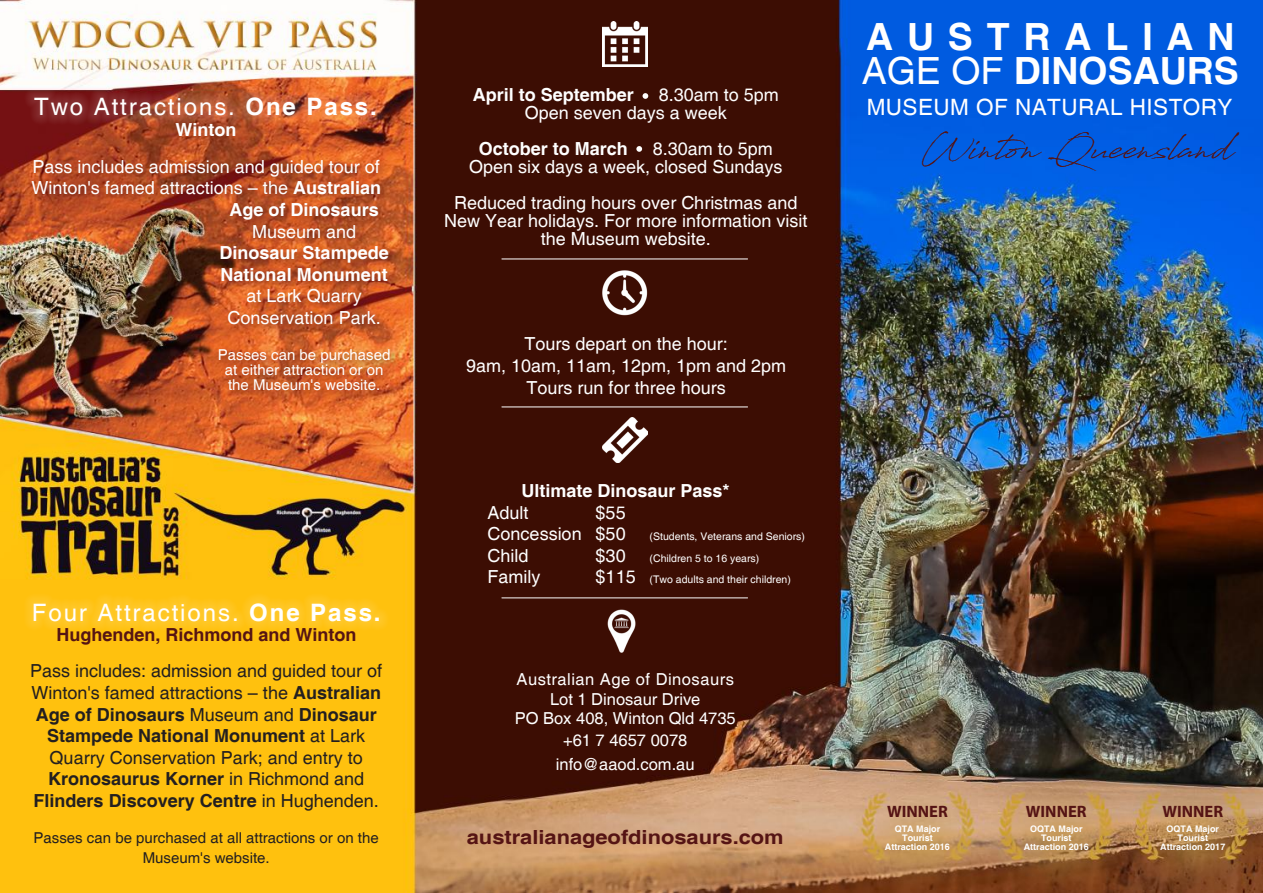
<style>
.page{position:relative;width:1263px;height:893px;background:#fff}
.page>*{position:absolute;margin:0;border:0;box-sizing:border-box;transform-origin:0 0}
.Sub_Head_Style{font:39px "Antro Vectra";color:#551414}
.Sub_Head_Style-2{font:700 37.5px "Helvetica";color:#fff}
.Sub_Head_Style-3{font:700 37.5px "Helvetica";letter-spacing:.37em;color:#fff}
.Sub_Head_Style-4{font:24px "Helvetica";letter-spacing:.08em;color:#fff}
.Sub_Head_Style-5{font:22.5px "Helvetica";letter-spacing:.02em;color:#fff}
.Sub_Head_Style-6{font:700 19.5px "Helvetica";color:#551414;scale:1.12 1}
.Sub_Head_Style-7{font:18px/18px "Helvetica";color:#fff;text-align:center}
.Sub_Head_Style-8{font:18px/21.6px "Helvetica";color:#231f20;text-align:center}
.Sub_Head_Style-9{font:700 18px "Helvetica";color:#fff}
.Sub_Head_Style-10{font:700 18px "Helvetica";color:#551414}
.t1{font:16.5px/19.8px "Helvetica";color:#fff;text-align:center}
.Sub_Head_Style-11{font:700 16.5px "Myriad Pro";color:#551414}
.Sub_Head_Style-12{font:15px/15px "Helvetica";color:#fff;text-align:center}
.Sub_Head_Style-13{font:15px/19.8px "Helvetica";color:#231f20;text-align:center}
.Sub_Head_Style-14{font:10.5px "Helvetica";color:#fff}
.Sub_Head_Style-15{font:700 9px/9px "Helvetica";color:#fff;text-align:center}
.s1{font-weight:700}
.s2{font-size:18px}
.s3{font-weight:400}
</style>
<div class="page">
<img style="left:0;top:0;width:1263px;height:893px">
<svg style="left:849px;top:786px;width:139px;height:107px;background:#b98a5b"></svg>
<svg style="left:988px;top:786px;width:136px;height:107px;background:#ac7b4d"></svg>
<svg style="left:1124px;top:786px;width:139px;height:107px;background:#a27246"></svg>
<svg style="left:642px;top:93px;width:6px;height:6px"></svg>
<svg style="left:636px;top:146px;width:6px;height:6px"></svg>
<img style="left:602px;top:21px;width:45px;height:45px">
<img style="left:602px;top:271px;width:45px;height:45px">
<img style="left:602px;top:418px;width:45px;height:45px">
<img style="left:600px;top:608px;width:45px;height:46px">
<hr style="left:502px;top:259px;width:246px;height:1px;background:#fff">
<hr style="left:502px;top:406px;width:246px;height:1px;background:#fff">
<hr style="left:502px;top:407px;width:246px;height:1px;background:#fff">
<hr style="left:502px;top:597px;width:246px;height:1px;background:#fff">
<hr style="left:502px;top:598px;width:246px;height:1px;background:#fff">
<div style="left:23px;top:593px;width:367px;height:39px;background:#fff;opacity:.26"></div>
<div style="left:24px;top:87px;width:362px;height:39px;background:#fff;opacity:.26"></div>
<div style="left:27px;top:155px;width:374px;height:246px;background:#551414;opacity:.75"></div>
<p class="Sub_Head_Style-4" style="left:34px;top:93px;width:344px">Two Attractions. <span class="s1">One Pass.</span></p>
<p class="Sub_Head_Style-9" style="left:175px;top:119px;width:62px">Winton</p>
<p class="Sub_Head_Style-7" style="left:33px;top:158px;width:349px">Pass includes admission and guided tour of</p>
<p class="Sub_Head_Style-7" style="left:31px;top:180px;width:351px">Winton's famed attractions – the <span class="s1">Australian</span></p>
<p class="Sub_Head_Style-9" style="left:230px;top:199px;width:151px">Age of Dinosaurs</p>
<p class="Sub_Head_Style-7" style="left:252px;top:223px;width:106px">Museum and</p>
<p class="Sub_Head_Style-9" style="left:220px;top:242px;width:171px">Dinosaur Stampede</p>
<p class="Sub_Head_Style-9" style="left:221px;top:263px;width:169px">National Monument</p>
<p class="Sub_Head_Style-7" style="left:247px;top:288px;width:117px">at Lark Quarry</p>
<p class="Sub_Head_Style-7" style="left:228px;top:309px;width:155px">Conservation Park.</p>
<p class="Sub_Head_Style-12" style="left:218px;top:348px;width:174px">Passes can be purchased at either attraction or on the Museum's website.</p>
<p class="Sub_Head_Style-4" style="left:32px;top:599px;width:350px">Four Attractions. <span class="s1">One Pass.</span></p>
<p class="Sub_Head_Style-10" style="left:57px;top:624px;width:302px">Hughenden, Richmond and Winton</p>
<p class="Sub_Head_Style-8" style="left:30px;top:661px;width:354px">Pass includes: admission and guided tour of Winton's famed attractions – the <span class="s1">Australian Age of Dinosaurs</span> Museum and <span class="s1">Dinosaur Stampede National Monument</span> at Lark Quarry Conservation Park; and entry to <span class="s1">Kronosaurus Korner</span> in Richmond and <span class="s1">Flinders Discovery Centre</span> in Hughenden.</p>
<p class="Sub_Head_Style-13" style="left:34px;top:829px;width:347px">Passes can be purchased at all attractions or on the<br>Museum's website.</p>
<p class="Sub_Head_Style-9" style="left:473px;top:84px;width:163px">April to September</p>
<p class="Sub_Head_Style-7" style="left:659px;top:86px;width:122px">8.30am to 5pm</p>
<p class="Sub_Head_Style-7" style="left:525px;top:104px;width:204px">Open seven days a week</p>
<p class="Sub_Head_Style-9" style="left:479px;top:138px;width:151px">October to March</p>
<p class="Sub_Head_Style-7" style="left:653px;top:140px;width:122px">8.30am to 5pm</p>
<p class="Sub_Head_Style-7" style="left:469px;top:158px;width:315px">Open six days a week, closed Sundays</p>
<p class="Sub_Head_Style-7" style="left:444px;top:194px;width:365px">Reduced trading hours over Christmas and<br>New Year holidays. For more information visit the Museum website.</p>
<p class="Sub_Head_Style-7" style="left:525px;top:336px;width:205px">Tours depart on the hour:</p>
<p class="Sub_Head_Style-7" style="left:466px;top:357px;width:322px">9am, 10am, 11am, 12pm, 1pm and 2pm</p>
<p class="Sub_Head_Style-7" style="left:527px;top:379px;width:201px">Tours run for three hours</p>
<p class="Sub_Head_Style-9" style="left:521px;top:480px;width:210px">Ultimate Dinosaur Pass*</p>
<p class="Sub_Head_Style-7" style="left:488px;top:504px;width:43px">Adult</p>
<p class="Sub_Head_Style-7" style="left:596px;top:504px;width:32px">$55</p>
<p class="Sub_Head_Style-7" style="left:488px;top:526px;width:140px">Concession $50</p>
<p class="Sub_Head_Style-14" style="left:650px;top:530px;width:157px">(Students, Veterans and Seniors)</p>
<p class="Sub_Head_Style-7" style="left:488px;top:547px;width:43px">Child</p>
<p class="Sub_Head_Style-7" style="left:596px;top:547px;width:32px">$30</p>
<p class="Sub_Head_Style-14" style="left:650px;top:552px;width:111px">(Children 5 to 16 years)</p>
<p class="Sub_Head_Style-7" style="left:488px;top:569px;width:54px">Family</p>
<p class="Sub_Head_Style-14" style="left:596px;top:574px;width:197px"><span class="s2">$115</span> (Two adults and their children)</p>
<p class="t1" style="left:515px;top:670px;width:223px">Australian Age of Dinosaurs<br>Lot 1 Dinosaur Drive<br>PO Box 408, Winton Qld 4735</p>
<p class="t1" style="left:563px;top:731px;width:126px">+61 7 4657 0078</p>
<p class="t1" style="left:556px;top:755px;width:140px">info@aaod.com.au</p>
<p class="Sub_Head_Style-6" style="left:467px;top:825px;width:284px">australianageofdinosaurs.com</p>
<p class="Sub_Head_Style-3" style="left:866px;top:14px;width:370px">AUSTRALIAN</p>
<p class="Sub_Head_Style-2" style="left:862px;top:48px;width:379px"><span class="s3">AGE OF</span> DINOSAURS</p>
<p class="Sub_Head_Style-5" style="left:867px;top:94px;width:367px">MUSEUM OF NATURAL HISTORY</p>
<p class="Sub_Head_Style" style="left:921px;top:121px;width:313px">Winton Queensland</p>
<p class="Sub_Head_Style-11" style="left:887px;top:801px;width:62px">WINNER</p>
<p class="Sub_Head_Style-15" style="left:885px;top:825px;width:67px">QTA Major<br>Tourist<br>Attraction 2016</p>
<p class="Sub_Head_Style-11" style="left:1026px;top:801px;width:62px">WINNER</p>
<p class="Sub_Head_Style-15" style="left:1024px;top:825px;width:67px">OQTA Major<br>Tourist<br>Attraction 2016</p>
<p class="Sub_Head_Style-11" style="left:1162px;top:801px;width:62px">WINNER</p>
<p class="Sub_Head_Style-15" style="left:1160px;top:825px;width:67px">OQTA Major<br>Tourist<br>Attraction 2017</p>
</div>
